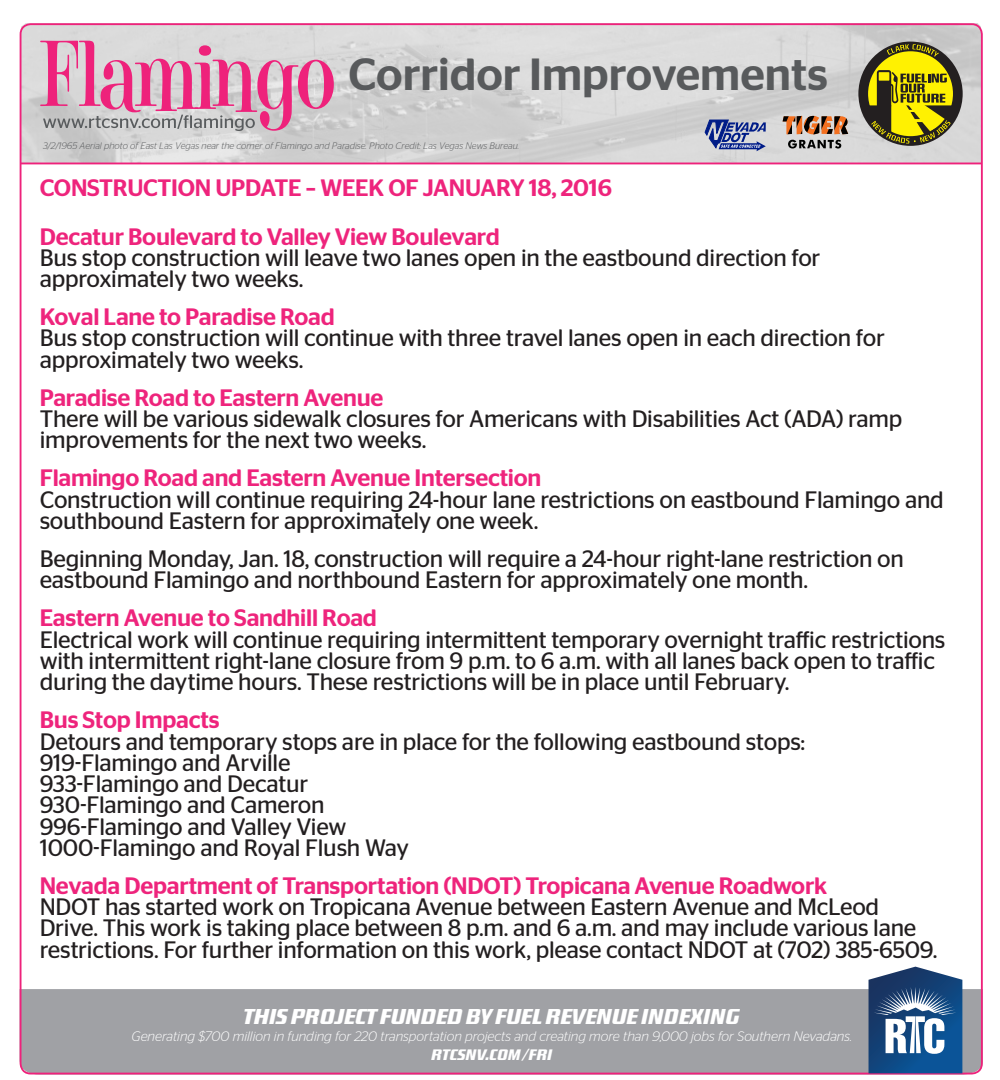
<style>
.page{position:relative;width:1000px;height:1080px;background:#fff}
.page>*{position:absolute;margin:0;border:0;box-sizing:border-box;transform-origin:0 0}
.t1{font:500 45px "Stag Sans";color:#585a5c}
.t2{font:23.75px/21.2px "Stag Sans";letter-spacing:-.01em;color:#231f20}
.t3{font:500 23.75px "Stag Sans";letter-spacing:-.01em;color:#ee247c}
.t4{font:italic 500 21.25px "District OT";color:#fff}
.t5{font:italic 500 15px "District OT";letter-spacing:.01em;color:#fff}
.t6{font:italic 300 13.75px "Stag Sans";color:#fff}
.t7{font:italic 300 9.5px "Stag Sans";color:#585a5c}
.s1{font-weight:500;color:#ee247c}
</style>
<div class="page">
<div style="left:20px;top:989px;width:960px;height:83px;background:#a0a1a5"></div>
<img style="left:23px;top:26px;width:957px;height:137px">
<svg style="left:969px;top:23px;width:11px;height:8px"></svg>
<svg style="left:19px;top:23px;width:315px;height:108px"></svg>
<svg style="left:869px;top:967px;width:93px;height:106px"></svg>
<svg style="left:858px;top:42px;width:105px;height:104px"></svg>
<svg style="left:788px;top:140px;width:53px;height:9px"></svg>
<svg style="left:783px;top:116px;width:65px;height:18px"></svg>
<hr style="left:21px;top:163px;width:961px;height:1px;background:#ee227b">
<svg style="left:705px;top:119px;width:61px;height:32px"></svg>
<p class="t1" style="left:349px;top:48px;width:481px">Corridor Improvements</p>
<p class="t7" style="left:43px;top:141px;width:478px">3/2/1965 Aerial photo of East Las Vegas near the corner of Flamingo and Paradise. Photo Credit: Las Vegas News Bureau.</p>
<p class="t3" style="left:40px;top:174px;width:574px">CONSTRUCTION UPDATE – WEEK OF JANUARY 18, 2016</p>
<p class="t2" style="left:40px;top:225px;width:782px"><span class="s1">Decatur Boulevard to Valley View Boulevard<br></span>Bus stop construction will leave two lanes open in the eastbound direction for approximately two weeks.</p>
<p class="t2" style="left:40px;top:306px;width:847px"><span class="s1">Koval Lane to Paradise Road<br></span>Bus stop construction will continue with three travel lanes open in each direction for approximately two weeks.</p>
<p class="t2" style="left:40px;top:387px;width:864px"><span class="s1">Paradise Road to Eastern Avenue<br></span>There will be various sidewalk closures for Americans with Disabilities Act (ADA) ramp improvements for the next two weeks.</p>
<p class="t2" style="left:40px;top:467px;width:906px"><span class="s1">Flamingo Road and Eastern Avenue Intersection<br></span>Construction will continue requiring 24-hour lane restrictions on eastbound Flamingo and southbound Eastern for approximately one week.</p>
<p class="t2" style="left:40px;top:548px;width:866px">Beginning Monday, Jan. 18, construction will require a 24-hour right-lane restriction on eastbound Flamingo and northbound Eastern for approximately one month.</p>
<p class="t2" style="left:40px;top:607px;width:907px"><span class="s1">Eastern Avenue to Sandhill Road<br></span>Electrical work will continue requiring intermittent temporary overnight traffic restrictions with intermittent right-lane closure from 9 p.m. to 6 a.m. with all lanes back open to traffic during the daytime hours. These restrictions will be in place until February.</p>
<p class="t2" style="left:40px;top:709px;width:767px"><span class="s1">Bus Stop Impacts<br></span>Detours and temporary stops are in place for the following eastbound stops:<br>919-Flamingo and Arville<br>933-Flamingo and Decatur<br>930-Flamingo and Cameron<br>996-Flamingo and Valley View<br>1000-Flamingo and Royal Flush Way</p>
<p class="t2" style="left:40px;top:875px;width:899px"><span class="s1">Nevada Department of Transportation (NDOT) Tropicana Avenue Roadwork<br></span>NDOT has started work on Tropicana Avenue between Eastern Avenue and McLeod Drive. This work is taking place between 8 p.m. and 6 a.m. and may include various lane restrictions. For further information on this work, please contact NDOT at (702) 385-6509.</p>
<p class="t4" style="left:244px;top:1004px;width:498px">THIS PROJECT FUNDED BY FUEL REVENUE INDEXING</p>
<p class="t6" style="left:132px;top:1029px;width:722px">Generating $700 million in funding for 220 transportation projects and creating more than 9,000 jobs for Southern Nevadans.</p>
<p class="t5" style="left:432px;top:1046px;width:122px">RTCSNV.COM/FRI</p>
</div>
